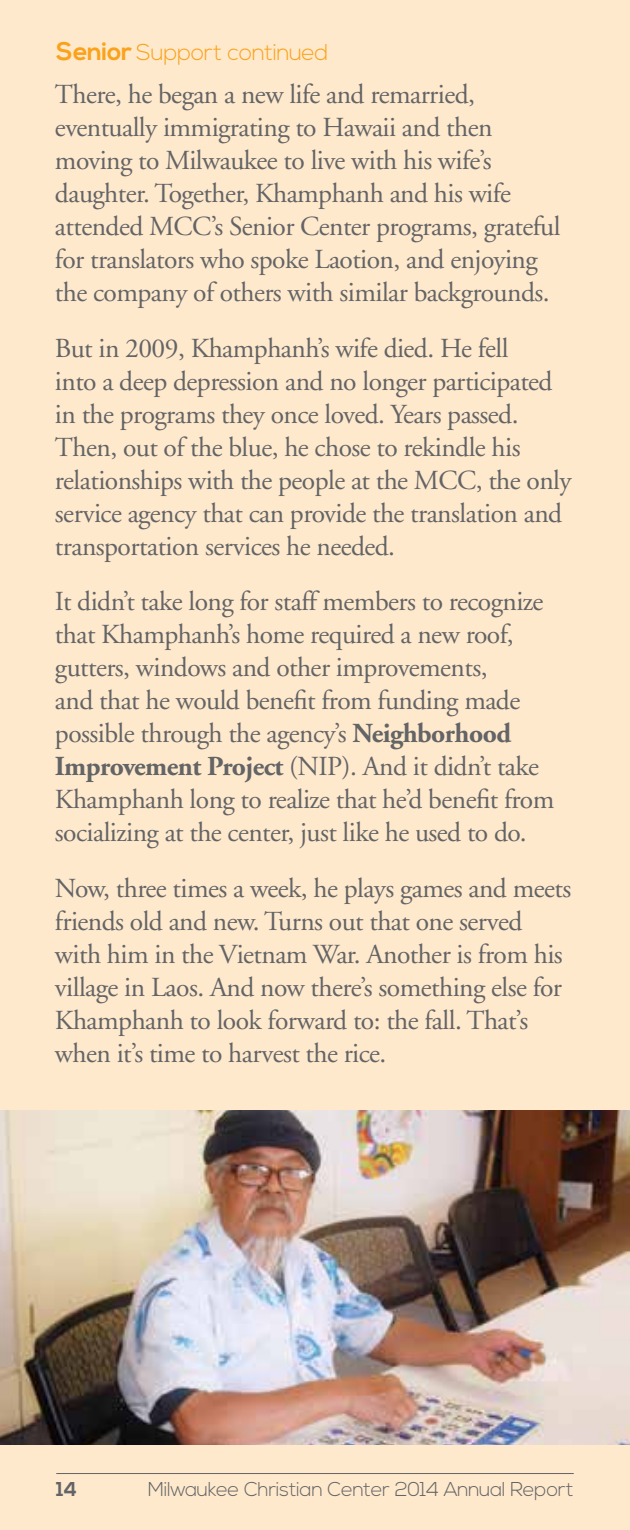
<style>
.page{position:relative;width:630px;height:1530px;background:#ffe9cc}
.page>*{position:absolute;margin:0;border:0;box-sizing:border-box;transform-origin:0 0}
.t1{font:27.5px/33px "Adobe Garamond";letter-spacing:-.02em;color:#636466}
.t2{font:300 22.75px "Nexa";letter-spacing:-.02em;color:#faa21b}
.t3{font:300 20px "Nexa";letter-spacing:-.02em;color:#636466}
.t4{font:700 20px "Nexa";color:#636466}
.s1{font-weight:700;font-size:25.25px}
.s2{font-weight:700}
</style>
<div class="page">
<img style="left:0;top:1111px;width:630px;height:333px">
<hr style="left:56px;top:1473px;width:518px;height:1px;background:#636466">
<p class="t2" style="left:56px;top:39px;width:274px"><span class="s1">Senior</span> Support continued</p>
<p class="t1" style="left:55px;top:79px;width:507px">There, he began a new life and remarried, eventually immigrating to Hawaii and then moving to Milwaukee to live with his wife’s daughter. Together, Khamphanh and his wife attended MCC’s Senior Center programs, grateful for translators who spoke Laotion, and enjoying the company of others with similar backgrounds.</p>
<p class="t1" style="left:55px;top:332px;width:518px">But in 2009, Khamphanh’s wife died. He fell<br>into a deep depression and no longer participated in the programs they once loved. Years passed.<br>Then, out of the blue, he chose to rekindle his relationships with the people at the MCC, the only service agency that can provide the translation and transportation services he needed.</p>
<p class="t1" style="left:55px;top:586px;width:501px">It didn’t take long for staff members to recognize that Khamphanh’s home required a new roof, gutters, windows and other improvements,<br>and that he would benefit from funding made possible through the agency’s <span class="s2">Neighborhood Improvement Project</span> (NIP). And it didn’t take Khamphanh long to realize that he’d benefit from socializing at the center, just like he used to do.</p>
<p class="t1" style="left:55px;top:872px;width:518px">Now, three times a week, he plays games and meets friends old and new. Turns out that one served with him in the Vietnam War. Another is from his village in Laos. And now there’s something else for Khamphanh to look forward to: the fall. That’s when it’s time to harvest the rice.</p>
<p class="t4" style="left:56px;top:1478px;width:22px">14</p>
<p class="t3" style="left:148px;top:1478px;width:428px">Milwaukee Christian Center 2014 Annual Report</p>
</div>
